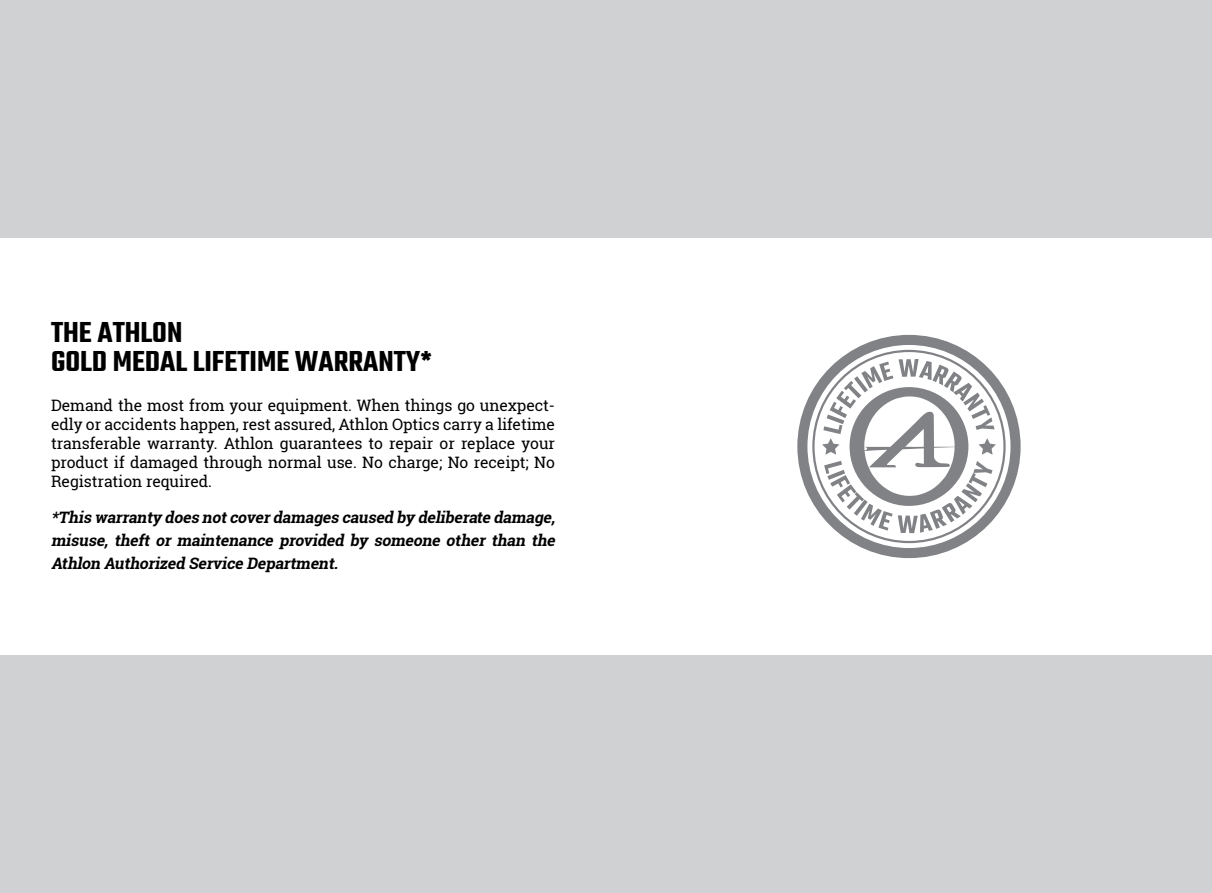
<style>
.page{position:relative;width:1212px;height:893px;background:#fff}
.page>*{position:absolute;margin:0;border:0;box-sizing:border-box;transform-origin:0 0}
.Text_Standard{font:600 31.5px "Teko";color:#000}
.Text_Standard-2{font:15.75px/18.9px "Roboto Slab";letter-spacing:-.005em;color:#000;text-align:justify}
.Text_Standard-3{font:italic 700 15.75px/22.9px "Roboto Slab";color:#000;text-align:justify}
</style>
<div class="page">
<svg style="left:797px;top:335px;width:223px;height:223px;fill:#808285"></svg>
<svg style="left:812px;top:350px;width:194px;height:193px"></svg>
<div style="left:0;top:0;width:1212px;height:238px;background:#cfd1d2"></div>
<div style="left:0;top:655px;width:1212px;height:238px;background:#cfd1d2"></div>
<p class="Text_Standard" style="left:51px;top:313px;width:133px">THE ATHLON</p>
<p class="Text_Standard" style="left:51px;top:342px;width:382px">GOLD MEDAL LIFETIME WARRANTY*</p>
<p class="Text_Standard-2" style="left:51px;top:396px;width:505px">Demand the most from your equipment. When things go unexpect&shy;edly or accidents happen, rest assured, Athlon Optics carry a lifetime transferable warranty. Athlon guarantees to repair or replace your product if damaged through normal use. No charge; No receipt; No Registration required.</p>
<p class="Text_Standard-3" style="left:51px;top:505px;width:509px">*This warranty does notcoverdamages caused by deliberate damage, misuse, theft or maintenance provided by someone other than the Athlon Authorized Service Department.</p>
</div>
